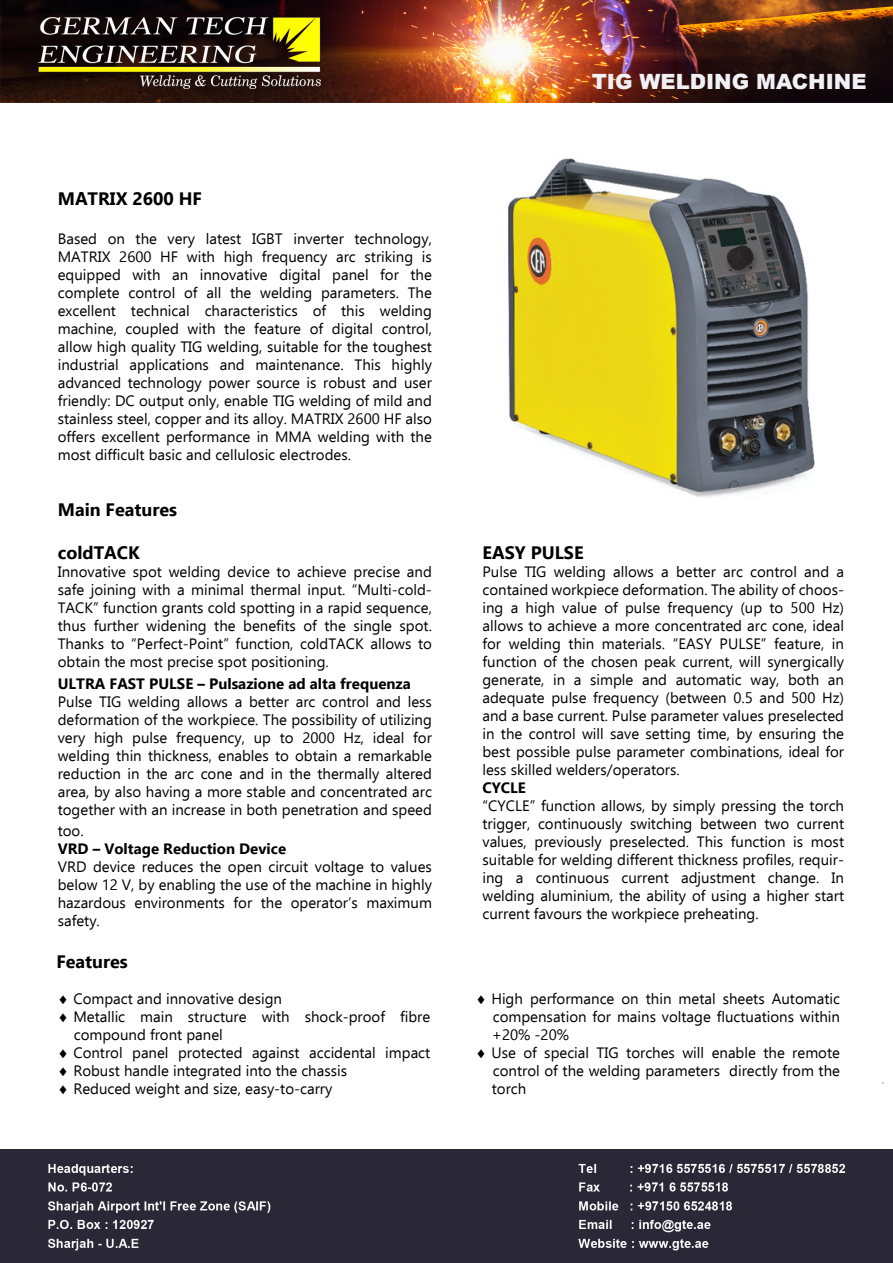
<style>
.page{position:relative;width:893px;height:1263px;background:#fff}
.page>*{position:absolute;margin:0;border:0;box-sizing:border-box;transform-origin:0 0}
.t1{font:900 21px "Arial";color:#f1f1f5}
.t2{font:700 18px "Ebrima";color:#000}
.t3{font:15px/18px "Ebrima";color:#000;text-align:justify}
.t4{font:700 15px "Ebrima";color:#000}
</style>
<div class="page">
<img style="left:0;top:0;width:893px;height:103px">
<img style="left:39px;top:18px;width:281px;height:70px">
<img style="left:0;top:1150px;width:893px;height:113px">
<img style="left:508px;top:158px;width:307px;height:339px">
<p class="t2" style="left:58px;top:185px;width:146px">MATRIX 2600 HF</p>
<p class="t3" style="left:58px;top:230px;width:376px">Based on the very latest IGBT inverter technology, MATRIX 2600 HF with high frequency arc striking is equipped with an innovative digital panel for the complete control of all the welding parameters. The excellent technical characteristics of this welding machine, coupled with the feature of digital control, allow high quality TIG welding, suitable for the toughest industrial applications and maintenance. This highly advanced technology power source is robust and user friendly: DC output only, enable TIG welding of mild and stainless steel, copper and its alloy. MATRIX 2600 HF also offers excellent performance in MMA welding with the most difficult basic and cellulosic electrodes.</p>
<p class="t2" style="left:58px;top:496px;width:121px">Main Features</p>
<p class="t2" style="left:58px;top:539px;width:84px">coldTACK</p>
<p class="t3" style="left:58px;top:562px;width:376px">Innovative spot welding device to achieve precise and safe joining with a minimal thermal input. “Multi-cold-TACK” function grants cold spotting in a rapid sequence, thus further widening the benefits of the single spot.<br>Thanks to “Perfect-Point” function, coldTACK allows to obtain the most precise spot positioning.</p>
<p class="t4" style="left:58px;top:672px;width:355px">ULTRA FAST PULSE – Pulsazione ad alta frequenza</p>
<p class="t3" style="left:58px;top:692px;width:376px">Pulse TIG welding allows a better arc control and less deformation of the workpiece. The possibility of utilizing very high pulse frequency, up to 2000 Hz, ideal for welding thin thickness, enables to obtain a remarkable reduction in the arc cone and in the thermally altered area, by also having a more stable and concentrated arc together with an increase in both penetration and speed</p>
<p class="t3" style="left:58px;top:822px;width:27px">too.</p>
<p class="t4" style="left:58px;top:838px;width:230px">VRD – Voltage Reduction Device</p>
<p class="t3" style="left:58px;top:858px;width:376px">VRD device reduces the open circuit voltage to values below 12 V, by enabling the use of the machine in highly hazardous environments for the operator’s maximum safety.</p>
<p class="t2" style="left:56px;top:948px;width:73px">Features</p>
<p class="t3" style="left:57px;top:989px;width:226px">♦ Compact and innovative design</p>
<p class="t3" style="left:57px;top:1007px;width:374px">♦ Metallic main structure with shock-proof fibre</p>
<p class="t3" style="left:74px;top:1025px;width:150px">compound front panel</p>
<p class="t3" style="left:57px;top:1043px;width:374px">♦ Control panel protected against accidental impact</p>
<p class="t3" style="left:57px;top:1061px;width:291px">♦ Robust handle integrated into the chassis</p>
<p class="t3" style="left:57px;top:1079px;width:276px">♦ Reduced weight and size, easy-to-carry</p>
<h1 class="t1" style="left:592px;top:66px;width:276px">TIG WELDING MACHINE</h1>
<p class="t2" style="left:482px;top:539px;width:103px">EASY PULSE</p>
<p class="t3" style="left:482px;top:562px;width:363px">Pulse TIG welding allows a better arc control and a contained workpiece deformation. The ability of choos&shy;ing a high value of pulse frequency (up to 500 Hz) allows to achieve a more concentrated arc cone, ideal for welding thin materials. “EASY PULSE” feature, in function of the chosen peak current, will synergically generate, in a simple and automatic way, both an adequate pulse frequency (between 0.5 and 500 Hz) and a base current. Pulse parameter values preselected in the control will save setting time, by ensuring the best possible pulse parameter combinations, ideal for less skilled welders/operators.</p>
<p class="t4" style="left:482px;top:776px;width:45px">CYCLE</p>
<p class="t3" style="left:482px;top:796px;width:363px">“CYCLE” function allows, by simply pressing the torch trigger, continuously switching between two current values, previously preselected. This function is most suitable for welding different thickness profiles, requir&shy;ing a continuous current adjustment change. In welding aluminium, the ability of using a higher start current favours the workpiece preheating.</p>
<p class="t3" style="left:475px;top:989px;width:366px">♦ High performance on thin metal sheets Automatic</p>
<p class="t3" style="left:493px;top:1007px;width:349px">compensation for mains voltage fluctuations within</p>
<p class="t3" style="left:492px;top:1025px;width:79px">+20% -20%</p>
<p class="t3" style="left:475px;top:1043px;width:366px">♦ Use of special TIG torches will enable the remote</p>
<p class="t3" style="left:493px;top:1061px;width:349px">control of the welding parameters directly from the</p>
<p class="t3" style="left:492px;top:1079px;width:36px">torch</p>
</div>
